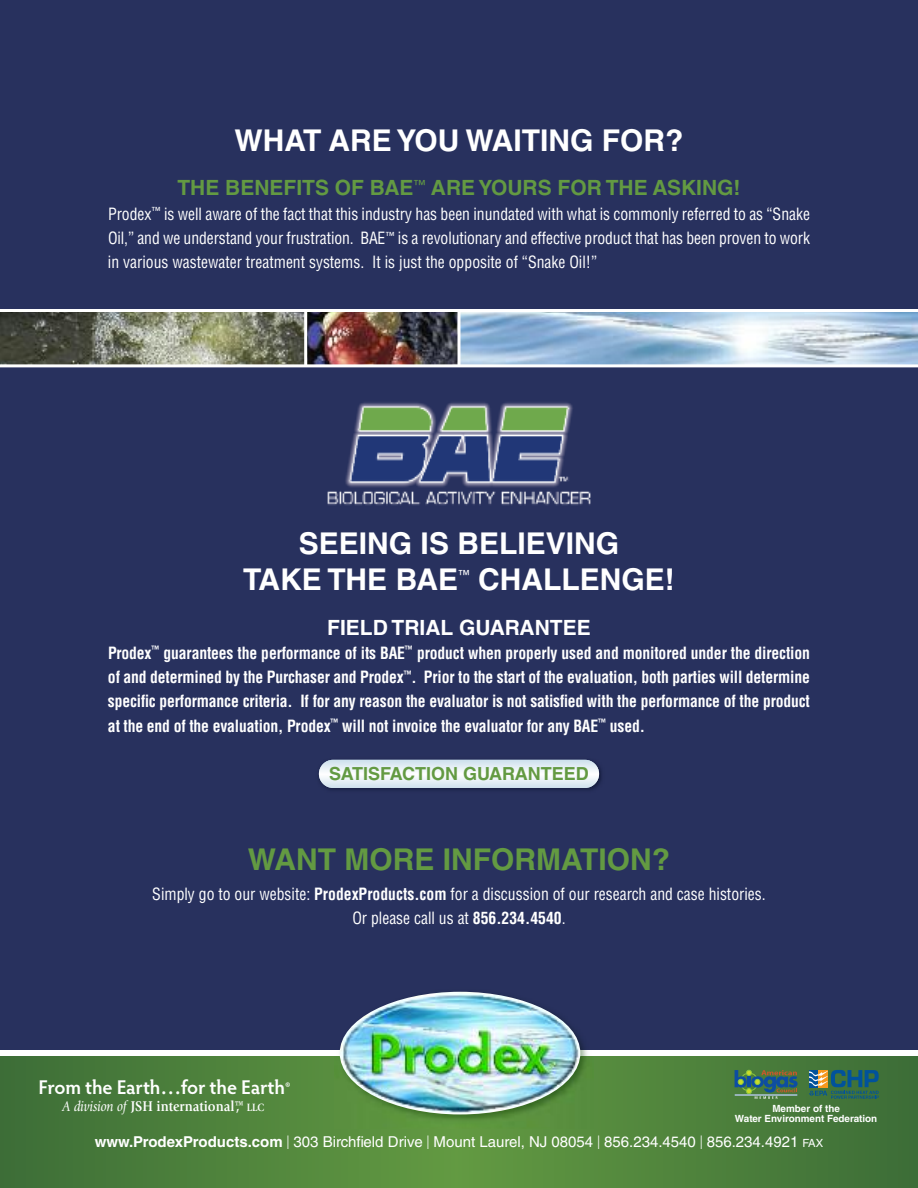
<style>
.page{position:relative;width:918px;height:1188px;background:#fff}
.page>*{position:absolute;margin:0;border:0;box-sizing:border-box;transform-origin:0 0}
.t1{font:700 30px/36px "Helvetica LT Std";color:#fff}
.t2{font:700 30px "Helvetica LT Std";color:#639a42}
.t3{font:700 21px "Helvetica LT Std";color:#639a42}
.t4{font:700 21px "Helvetica LT Std";color:#fff}
.t5{font:600 19.95px "Hypatia Sans Pro";letter-spacing:-.01em;color:#fff}
.t6{font:700 18px "Helvetica LT Std";color:#639a42}
.t7{font:condensed 16.5px/24.3px "Helvetica LT Std";color:#fff;text-align:justify;scale:.95 1}
.t8{font:700 condensed 16.5px/24.3px "Helvetica LT Std";letter-spacing:-.01em;color:#fff;text-align:justify;scale:.95 1}
.t9{font:15px "Helvetica LT Std";color:#fff}
.t10{font:700 14.7px "Giovanni";color:#fff;scale:.9 1}
.t11{font:12.6px "Helvetica LT Std";color:#fff;scale:.95 1}
.t12{font:700 9.9px/9.9px "Helvetica LT Std";color:#fff;text-align:center}
.s1{font-weight:700}
.s2{font-size:14.4px}
.s3{font-weight:400;font-style:italic}
.s4{font-size:10.95px}
.s5{font-stretch:condensed;font-size:18px}
.s6{font-size:11.25px}
</style>
<div class="page">
<div style="left:0;top:0;width:918px;height:1050px;background:#28315e"></div>
<svg style="left:0;top:1056px;width:918px;height:132px;background:#4d803b"></svg>
<img style="left:334px;top:986px;width:260px;height:142px">
<img style="left:340px;top:992px;width:240px;height:122px;border-radius:50%">
<svg style="left:809px;top:1070px;width:70px;height:29px;background:#3c6e64"></svg>
<svg style="left:735px;top:1070px;width:63px;height:29px;background:#4c7662"></svg>
<img style="left:0;top:312px;width:304px;height:52px">
<img style="left:307px;top:312px;width:151px;height:52px">
<svg style="left:461px;top:312px;width:457px;height:52px;background:#afc8df"></svg>
<img style="left:314px;top:754px;width:295px;height:44px">
<svg style="left:319px;top:760px;width:280px;height:28px"></svg>
<hr style="left:304px;top:310px;width:3px;height:55px;background:#fff">
<hr style="left:458px;top:310px;width:3px;height:55px;background:#fff">
<hr style="left:0;top:364px;width:918px;height:3px;background:#fff">
<hr style="left:0;top:309px;width:918px;height:3px;background:#fff">
<h1 class="t1" style="left:234px;top:126px;width:451px">WHAT ARE YOU WAITING FOR?</h1>
<p class="t3" style="left:177px;top:180px;width:565px">THE BENEFITS OF BAE<sup>™</sup> ARE YOURS FOR THE ASKING!</p>
<p class="t7" style="left:108px;top:203px;width:740px">Prodex<sup>™</sup> is well aware of the fact that this industry has been inundated with what is commonly referred to as “Snake Oil,” and we understand your frustration. BAE<sup>™</sup> is a revolutionary and effective product that has been proven to work in various wastewater treatment systems. It is just the opposite of “Snake Oil!”</p>
<h1 class="t1" style="left:243px;top:529px;width:378px;text-indent:56px">SEEING IS BELIEVING<br>TAKE THE BAE</h1>
<p class="t11" style="left:458px;top:570px;width:14px">™</p>
<h1 class="t1" style="left:478px;top:565px;width:198px">CHALLENGE!</h1>
<p class="t4" style="left:327px;top:619px;width:265px">FIELD TRIAL GUARANTEE</p>
<p class="t8" style="left:108px;top:642px;width:740px">Prodex<sup>™</sup> guarantees the performance of its BAE<sup>™</sup> product when properly used and monitored under the direction of and determined by the Purchaser and Prodex<sup>™</sup>. Prior to the start of the evaluation, both parties will determine specific performance criteria. If for any reason the evaluator is not satisfied with the performance of the product at the end of the evaluation, Prodex<sup>™</sup> will not invoice the evaluator for any BAE<sup>™</sup> used.</p>
<p class="t6" style="left:329px;top:767px;width:261px">SATISFACTION GUARANTEED</p>
<h1 class="t2" style="left:248px;top:849px;width:424px">WANT MORE INFORMATION?</h1>
<p class="t7" style="left:152px;top:883px;width:647px;text-align:center">Simply go to our website: <span class="s1">ProdexProducts.com</span> for a discussion of our research and case histories.<br>Or please call us at <span class="s1">856.234.4540</span>.</p>
<p class="t5" style="left:38px;top:1079px;width:254px">From the Earth…for the Earth<span class="s2">®</span></p>
<p class="t10" style="left:62px;top:1100px;width:226px"><span class="s3">A division of</span> JSH international™, <span class="s4">LLC</span></p>
<p class="t12" style="left:735px;top:1105px;width:144px">MEMBER OF THE<br>WATER ENVIRONMENT FEDERATION</p>
<p class="t9" style="left:95px;top:1137px;width:730px"><span class="s1">WWW.PRODEXPRODUCTS.COM</span> <span class="s5">I</span> 303 Birchfield Drive <span class="s5">I</span> Mount Laurel, NJ 08054 <span class="s5">I</span> 856.234.4540 <span class="s5">I</span> 856.234.4921 <span class="s6">fax</span></p>
</div>
